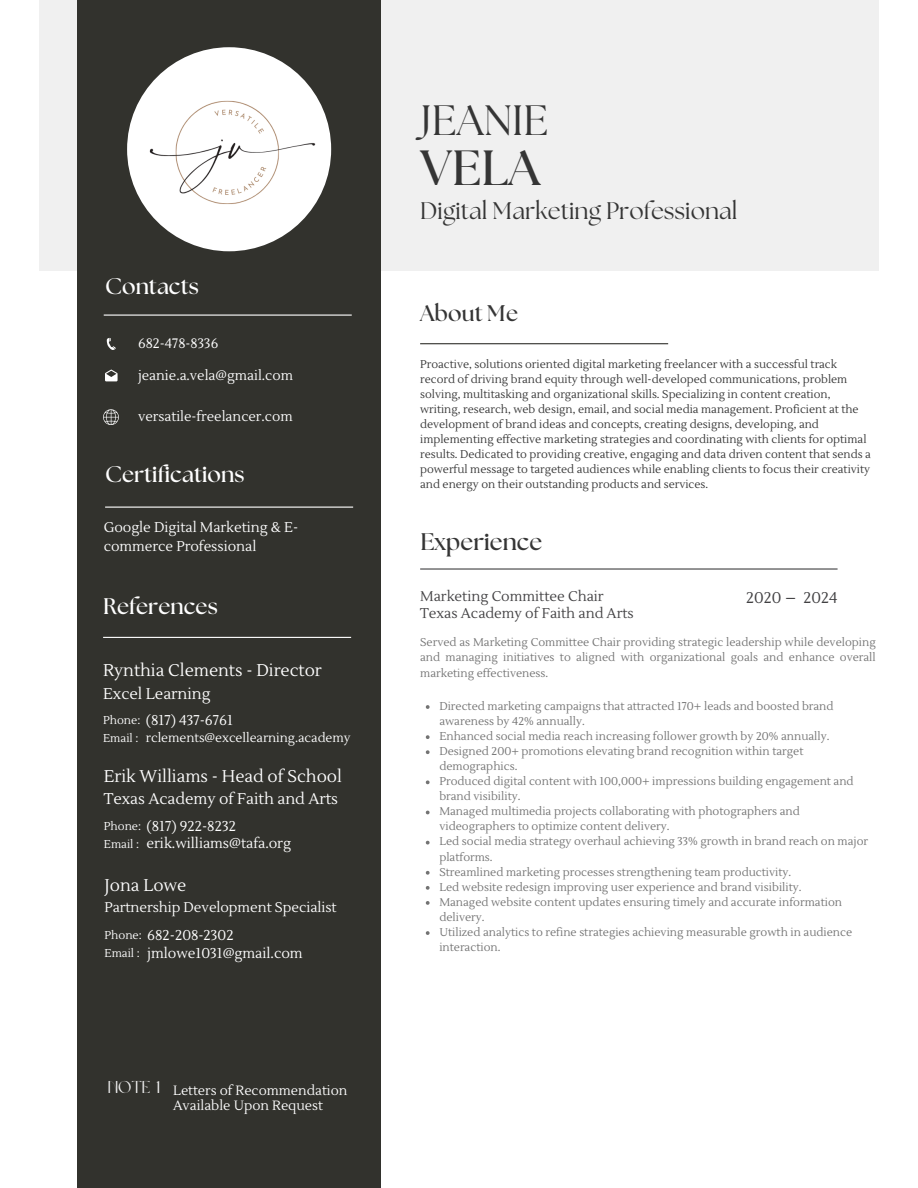
<style>
.page{position:relative;width:918px;height:1188px;background:#fff}
.page>*{position:absolute;margin:0;border:0;box-sizing:border-box;transform-origin:0 0}
.t1{font:700 49.35px "The Seasons";color:#353535}
.t2{font:42.3px "The Seasons";color:#353535}
.t3{font:24px "The Seasons";color:#353535}
.t4{font:700 24px "The Seasons";color:#353535}
.t5{font:700 22.5px "The Seasons";color:#fff}
.t6{font:700 22.5px "The Seasons";color:#353535}
.t7{font:17.1px "Brown Sugar";color:#f0f0f0}
.t8{font:16.95px "Lustria";color:#fff}
.t9{font:15.45px "Lustria";letter-spacing:-.005em;color:#fff}
.t10{font:15.45px "Lustria";color:#414042}
.t11{font:14.25px "Lustria";letter-spacing:-.005em;color:#fff}
.t12{font:14.1px "Lustria";color:#414042}
.t13{font:14.1px/19.2px "Lustria";letter-spacing:-.005em;color:#fff}
.t14{font:13.95px "Lustria";letter-spacing:-.005em;color:#fff}
.t15{font:13.65px "Lustria";color:#fff}
.t16{font:13.35px/14.5px "Lustria";color:#fff}
.t17{font:12.75px "Lustria";letter-spacing:-.005em;color:#fff}
.t18{font:11.4px "Lustria";color:#fff}
.t19{font:11.25px/15px "Lustria";color:#737373}
.t20{font:11.25px/15px "Lustria";color:#353535}
</style>
<div class="page">
<div style="left:39px;top:0;width:840px;height:270px;background:#f0f0f0"></div>
<div style="left:78px;top:0;width:303px;height:1188px;background:#32322d"></div>
<hr style="left:420px;top:343px;width:248px;height:1px;background:#32322d">
<svg style="left:107px;top:338px;width:9px;height:12px"></svg>
<svg style="left:105px;top:369px;width:13px;height:12px"></svg>
<hr style="left:105px;top:507px;width:248px;height:1px;background:#fff">
<div style="left:127px;top:47px;width:204px;height:204px;background:#fff;border-radius:50%"></div>
<hr style="left:104px;top:315px;width:248px;height:1px;background:#fff">
<svg style="left:103px;top:409px;width:16px;height:16px"></svg>
<hr style="left:103px;top:637px;width:248px;height:1px;background:#fff">
<hr style="left:420px;top:568px;width:418px;height:2px;background:#414042">
<svg style="left:426px;top:705px;width:4px;height:4px"></svg>
<svg style="left:426px;top:735px;width:4px;height:4px"></svg>
<svg style="left:426px;top:750px;width:4px;height:4px"></svg>
<svg style="left:426px;top:780px;width:4px;height:4px"></svg>
<svg style="left:426px;top:811px;width:4px;height:3px"></svg>
<svg style="left:426px;top:841px;width:4px;height:4px"></svg>
<svg style="left:426px;top:871px;width:4px;height:4px"></svg>
<svg style="left:426px;top:886px;width:4px;height:4px"></svg>
<svg style="left:426px;top:901px;width:4px;height:4px"></svg>
<svg style="left:426px;top:931px;width:4px;height:4px"></svg>
<h6 class="t5" style="left:105px;top:276px;width:95px">Contacts</h6>
<h3 class="t15" style="left:138px;top:335px;width:82px">682-478-8336</h3>
<p class="t15" style="left:138px;top:367px;width:157px">jeanie.a.vela@gmail.com</p>
<p class="t15" style="left:138px;top:408px;width:156px">versatile-freelancer.com</p>
<h6 class="t5" style="left:105px;top:464px;width:141px">Certifications</h6>
<p class="t13" style="left:104px;top:518px;width:196px">Google Digital Marketing &amp; E&shy;commerce Professional</p>
<h3 class="t5" style="left:103px;top:596px;width:116px">References</h3>
<h3 class="t8" style="left:103px;top:660px;width:220px">Rynthia Clements - Director</h3>
<p class="t18" style="left:103px;top:713px;width:39px">Phone:</p>
<h5 class="t18" style="left:103px;top:731px;width:37px">Email :</h5>
<h5 class="t9" style="left:103px;top:684px;width:109px">Excel Learning</h5>
<p class="t11" style="left:146px;top:711px;width:89px">(817) 437-6761</p>
<h6 class="t17" style="left:146px;top:730px;width:206px">rclements@excellearning.academy</h6>
<h6 class="t8" style="left:104px;top:766px;width:240px">Erik Williams - Head of School</h6>
<p class="t18" style="left:104px;top:819px;width:39px">Phone:</p>
<h5 class="t18" style="left:104px;top:837px;width:37px">Email :</h5>
<h5 class="t9" style="left:104px;top:790px;width:236px">Texas Academy of Faith and Arts</h5>
<p class="t11" style="left:147px;top:817px;width:91px">(817) 922-8232</p>
<p class="t11" style="left:147px;top:835px;width:146px">erik.williams@tafa.org</p>
<h6 class="t8" style="left:105px;top:875px;width:83px">Jona Lowe</h6>
<h6 class="t18" style="left:105px;top:929px;width:39px">Phone:</h6>
<h5 class="t18" style="left:105px;top:946px;width:37px">Email :</h5>
<h6 class="t14" style="left:105px;top:898px;width:234px">Partnership Development Specialist</h6>
<p class="t11" style="left:147px;top:926px;width:88px">682-208-2302</p>
<p class="t11" style="left:147px;top:944px;width:157px">jmlowe1031@gmail.com</p>
<p class="t7" style="left:108px;top:1080px;width:53px">Note 1</p>
<p class="t16" style="left:173px;top:1084px;width:176px">Letters of Recommendation<br>Available Upon Request</p>
<p class="t2" style="left:420px;top:101px;width:130px">JEANIE</p>
<h6 class="t1" style="left:420px;top:145px;width:122px">VELA</h6>
<p class="t3" style="left:420px;top:200px;width:319px">Digital Marketing Professional</p>
<h1 class="t6" style="left:420px;top:303px;width:100px">About Me</h1>
<h2 class="t20" style="left:420px;top:357px;width:452px">Proactive, solutions oriented digital marketing freelancer with a successful track record of driving brand equity through well-developed communications, problem solving, multitasking and organizational skills. Specializing in content creation, writing, research, web design, email, and social media management. Proficient at the development of brand ideas and concepts, creating designs, developing, and implementing effective marketing strategies and coordinating with clients for optimal results. Dedicated to providing creative, engaging and data driven content that sends a powerful message to targeted audiences while enabling clients to focus their creativity and energy on their outstanding products and services.</h2>
<h6 class="t4" style="left:421px;top:531px;width:123px">Experience</h6>
<h6 class="t12" style="left:420px;top:587px;width:185px">Marketing Committee Chair</h6>
<h5 class="t10" style="left:746px;top:588px;width:93px">2020 – 2024</h5>
<h3 class="t19" style="left:420px;top:635px;width:457px;text-align:justify">Served as Marketing Committee Chair providing strategic leadership while developing and managing initiatives to aligned with organizational goals and enhance overall marketing effectiveness.</h3>
<p class="t19" style="left:439px;top:699px;width:396px">Directed marketing campaigns that attracted 170+ leads and boosted brand awareness by 42% annually.</p>
<p class="t19" style="left:439px;top:729px;width:392px">Enhanced social media reach increasing follower growth by 20% annually.</p>
<h3 class="t19" style="left:439px;top:744px;width:366px">Designed 200+ promotions elevating brand recognition within target demographics.</h3>
<p class="t19" style="left:439px;top:774px;width:416px">Produced digital content with 100,000+ impressions building engagement and brand visibility.</p>
<h6 class="t19" style="left:439px;top:804px;width:362px">Managed multimedia projects collaborating with photographers and videographers to optimize content delivery.</h6>
<h6 class="t19" style="left:439px;top:834px;width:430px">Led social media strategy overhaul achieving 33% growth in brand reach on major platforms.</h6>
<h5 class="t19" style="left:439px;top:865px;width:353px">Streamlined marketing processes strengthening team productivity.</h5>
<p class="t19" style="left:439px;top:880px;width:364px">Led website redesign improving user experience and brand visibility.</p>
<p class="t19" style="left:439px;top:895px;width:404px">Managed website content updates ensuring timely and accurate information delivery.</p>
<p class="t19" style="left:439px;top:925px;width:414px">Utilized analytics to refine strategies achieving measurable growth in audience interaction.</p>
<h6 class="t12" style="left:420px;top:605px;width:215px">Texas Academy of Faith and Arts</h6>
</div>
